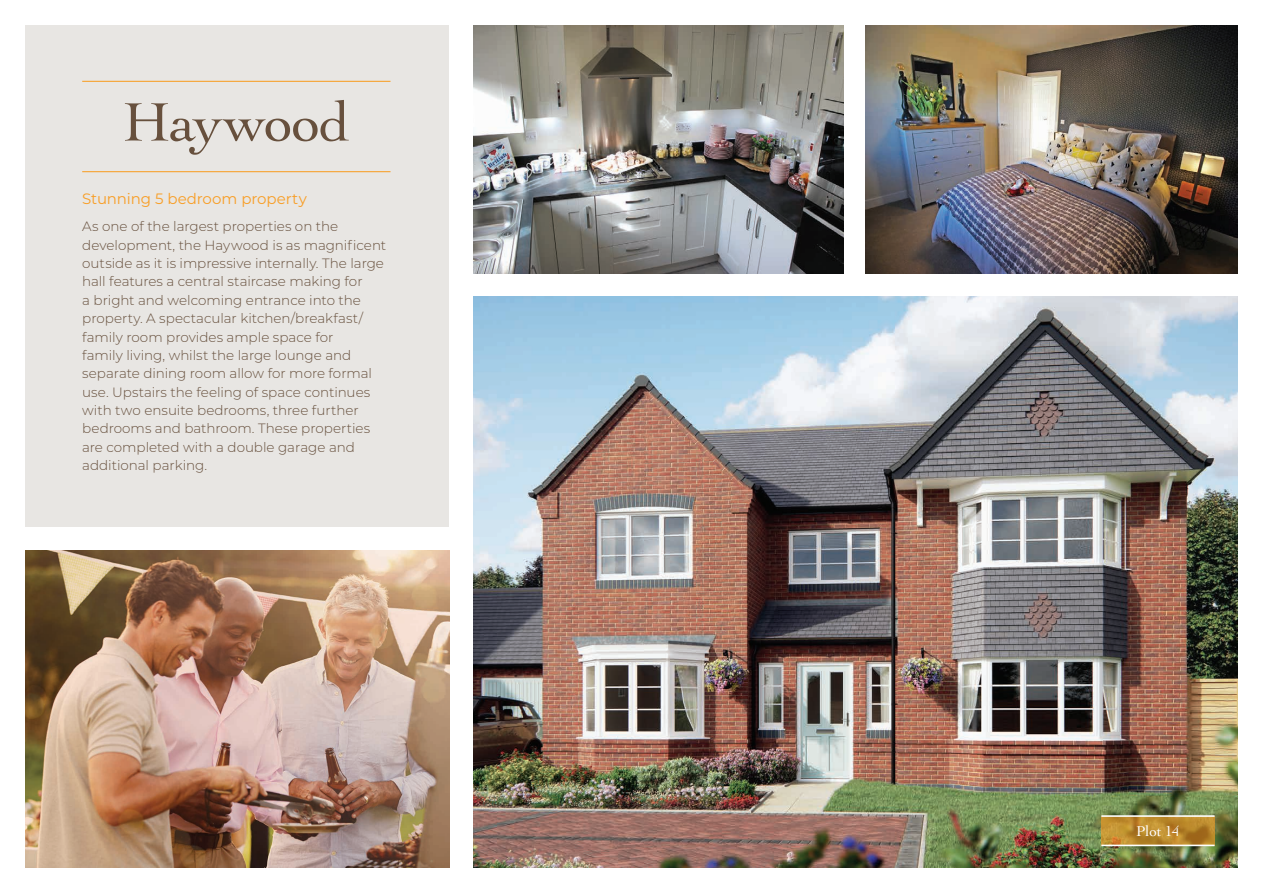
<style>
.page{position:relative;width:1263px;height:893px;background:#fff}
.page>*{position:absolute;margin:0;border:0;box-sizing:border-box;transform-origin:0 0}
.t1{font:57px "Cochin";letter-spacing:-.015em;color:#67503d}
.t2{font:15px "Montserrat";letter-spacing:-.005em;color:#f89e26}
.t3{font:15px "Cochin";letter-spacing:-.01em;color:#fff}
.t4{font:300 13.5px/18.3px "Montserrat";color:#67503d}
</style>
<div class="page">
<div style="left:26px;top:26px;width:423px;height:501px;background:#e8e6e3"></div>
<img style="left:473px;top:297px;width:764px;height:570px">
<svg style="left:1101px;top:817px;width:113px;height:28px;background:#bb892e"></svg>
<hr style="left:1101px;top:815px;width:113px;height:2px;background:#fff">
<hr style="left:1101px;top:845px;width:113px;height:1px;background:#fff">
<hr style="left:82px;top:81px;width:308px;height:1px;background:#f89e26">
<hr style="left:82px;top:171px;width:308px;height:1px;background:#f89e26">
<img style="left:26px;top:551px;width:423px;height:316px">
<img style="left:473px;top:26px;width:370px;height:247px">
<img style="left:866px;top:26px;width:371px;height:247px">
<h1 class="t1" style="left:123px;top:83px;width:229px">Haywood</h1>
<p class="t2" style="left:82px;top:188px;width:226px">Stunning 5 bedroom property</p>
<p class="t4" style="left:82px;top:217px;width:305px">As one of the largest properties on the development, the Haywood is as magnificent outside as it is impressive internally. The large hall features a central staircase making for<br>a bright and welcoming entrance into the property. A spectacular kitchen/breakfast/ family room provides ample space for<br>family living, whilst the large lounge and separate dining room allow for more formal use. Upstairs the feeling of space continues with two ensuite bedrooms, three further bedrooms and bathroom. These properties are completed with a double garage and additional parking.</p>
<p class="t3" style="left:1136px;top:821px;width:45px">Plot 14</p>
</div>
